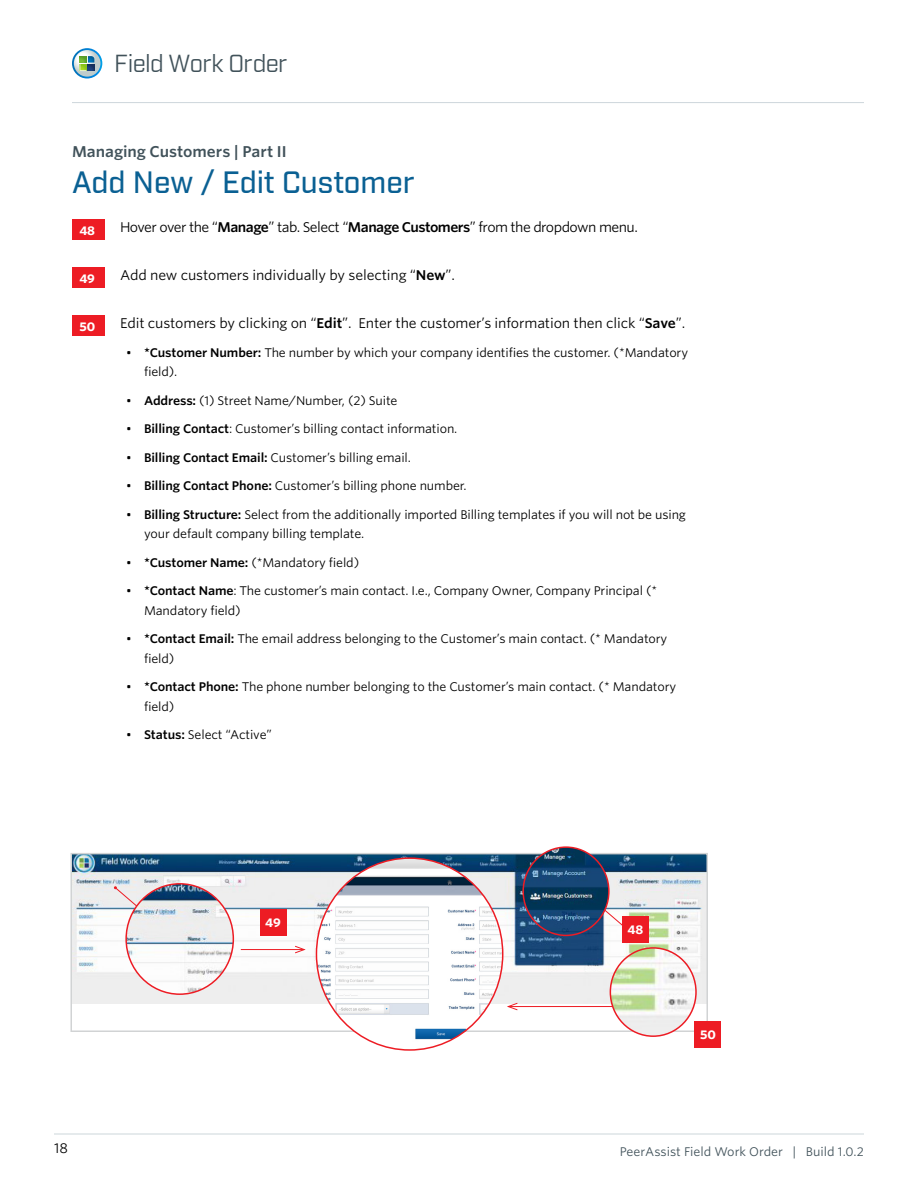
<style>
.page{position:relative;width:918px;height:1188px;background:#fff}
.page>*{position:absolute;margin:0;border:0;box-sizing:border-box;transform-origin:0 0}
.t1{font:500 30px "Industry";color:#0a6093}
.t2{font:24px "Industry";letter-spacing:-.025em;color:#41525a}
.Subheader{font:600 15px "Whitney S Sm";letter-spacing:-.005em;color:#41525a}
.t3{font:13.5px "Whitney S Sm";letter-spacing:-.01em;color:#000}
.t4{font:13.5px "Whitney S Sm";letter-spacing:-.04em;color:#000}
.t5{font:12px/19.5px "Whitney S Sm";letter-spacing:-.01em;color:#000}
.t6{font:12px "Whitney S Sm";color:#41525a}
.t7{font:700 12px "Whitney S Sm";letter-spacing:-.015em;color:#fff}
.s1{font-weight:600}
</style>
<div class="page">
<svg style="left:72px;top:48px;width:30px;height:31px"></svg>
<svg style="left:74px;top:50px;width:26px;height:27px"></svg>
<svg style="left:80px;top:56px;width:14px;height:15px"></svg>
<hr style="left:54px;top:1134px;width:810px;height:1px;background:#99acb6">
<hr style="left:72px;top:102px;width:792px;height:1px;background:#99acb6">
<div style="left:72px;top:219px;width:33px;height:21px;background:#ed1c24"></div>
<div style="left:72px;top:267px;width:33px;height:21px;background:#ed1c24"></div>
<div style="left:72px;top:315px;width:33px;height:21px;background:#ed1c24"></div>
<img style="left:73px;top:856px;width:632px;height:148px">
<div style="left:70px;top:853px;width:638px;height:179px;border:2px solid #d1d3d4"></div>
<div style="left:622px;top:916px;width:27px;height:27px;background:#ed1c24"></div>
<div style="left:694px;top:1021px;width:28px;height:27px;background:#ed1c24"></div>
<svg style="left:114px;top:886px;width:12px;height:22px"></svg>
<hr style="left:241px;top:949px;width:63px;height:1px;background:#ed1c24">
<svg style="left:294px;top:945px;width:12px;height:9px"></svg>
<hr style="left:508px;top:1006px;width:108px;height:1px;background:#ed1c24">
<svg style="left:506px;top:1002px;width:12px;height:9px"></svg>
<svg style="left:609px;top:905px;width:16px;height:22px"></svg>
<img style="left:610px;top:948px;width:86px;height:88px">
<div style="left:610px;top:947px;width:87px;height:90px;border:2px solid #ed1c24;border-radius:50%"></div>
<div style="left:260px;top:909px;width:27px;height:27px;background:#ed1c24"></div>
<img style="left:126px;top:884px;width:107px;height:110px">
<div style="left:125px;top:883px;width:109px;height:112px;border:2px solid #ed1c24;border-radius:50%"></div>
<img style="left:316px;top:858px;width:187px;height:192px">
<img style="left:523px;top:847px;width:86px;height:88px">
<div style="left:522px;top:846px;width:88px;height:90px;border:2px solid #ed1c24;border-radius:50%"></div>
<h2 class="t2" style="left:114px;top:49px;width:175px">Field Work Order</h2>
<p class="Subheader" style="left:72px;top:142px;width:216px">Managing Customers | Part II</p>
<h2 class="t1" style="left:72px;top:165px;width:344px">Add New / Edit Customer</h2>
<p class="t7" style="left:80px;top:223px;width:17px">48</p>
<p class="t4" style="left:120px;top:218px;width:519px">Hover over the “<span class="s1">Manage</span>” tab. Select “<span class="s1">Manage Customers</span>” from the dropdown menu.</p>
<p class="t7" style="left:80px;top:271px;width:17px">49</p>
<p class="t3" style="left:120px;top:266px;width:337px">Add new customers individually by selecting “<span class="s1">New</span>”.</p>
<p class="t7" style="left:80px;top:319px;width:17px">50</p>
<p class="t3" style="left:120px;top:314px;width:567px">Edit customers by clicking on “<span class="s1">Edit</span>”. Enter the customer’s information then click “<span class="s1">Save</span>”.</p>
<p class="t5" style="left:144px;top:343px;width:546px;text-indent:-18px">• <span class="s1">*Customer Number:</span> The number by which your company identifies the customer. (*Mandatory field).</p>
<p class="t5" style="left:126px;top:391px;width:273px">• <span class="s1">Address:</span> (1) Street Name/Number, (2) Suite</p>
<p class="t5" style="left:126px;top:419px;width:333px">• <span class="s1">Billing Contact</span>: Customer’s billing contact information.</p>
<p class="t5" style="left:126px;top:448px;width:286px">• <span class="s1">Billing Contact Email:</span> Customer’s billing email.</p>
<p class="t5" style="left:126px;top:476px;width:342px">• <span class="s1">Billing Contact Phone:</span> Customer’s billing phone number.</p>
<p class="t5" style="left:144px;top:505px;width:544px;text-indent:-18px">• <span class="s1">Billing Structure:</span> Select from the additionally imported Billing templates if you will not be using your default company billing template.</p>
<p class="t5" style="left:126px;top:553px;width:235px">• <span class="s1">*Customer Name:</span> (*Mandatory field)</p>
<p class="t5" style="left:144px;top:581px;width:515px;text-indent:-18px">• <span class="s1">*Contact Name</span>: The customer’s main contact. I.e., Company Owner, Company Principal (*<br>Mandatory field)</p>
<p class="t5" style="left:144px;top:629px;width:525px;text-indent:-18px">• <span class="s1">*Contact Email:</span> The email address belonging to the Customer’s main contact. (* Mandatory field)</p>
<p class="t5" style="left:144px;top:677px;width:534px;text-indent:-18px">• <span class="s1">*Contact Phone:</span> The phone number belonging to the Customer’s main contact. (* Mandatory field)</p>
<p class="t5" style="left:126px;top:725px;width:147px">• <span class="s1">Status:</span> Select “Active”</p>
<p class="t3" style="left:54px;top:1138px;width:15px">18</p>
<p class="t7" style="left:265px;top:915px;width:17px">49</p>
<p class="t7" style="left:627px;top:921px;width:18px">48</p>
<p class="t7" style="left:700px;top:1026px;width:17px">50</p>
<p class="t6" style="left:620px;top:1143px;width:246px">PeerAssist Field Work Order | Build 1.0.2</p>
</div>
